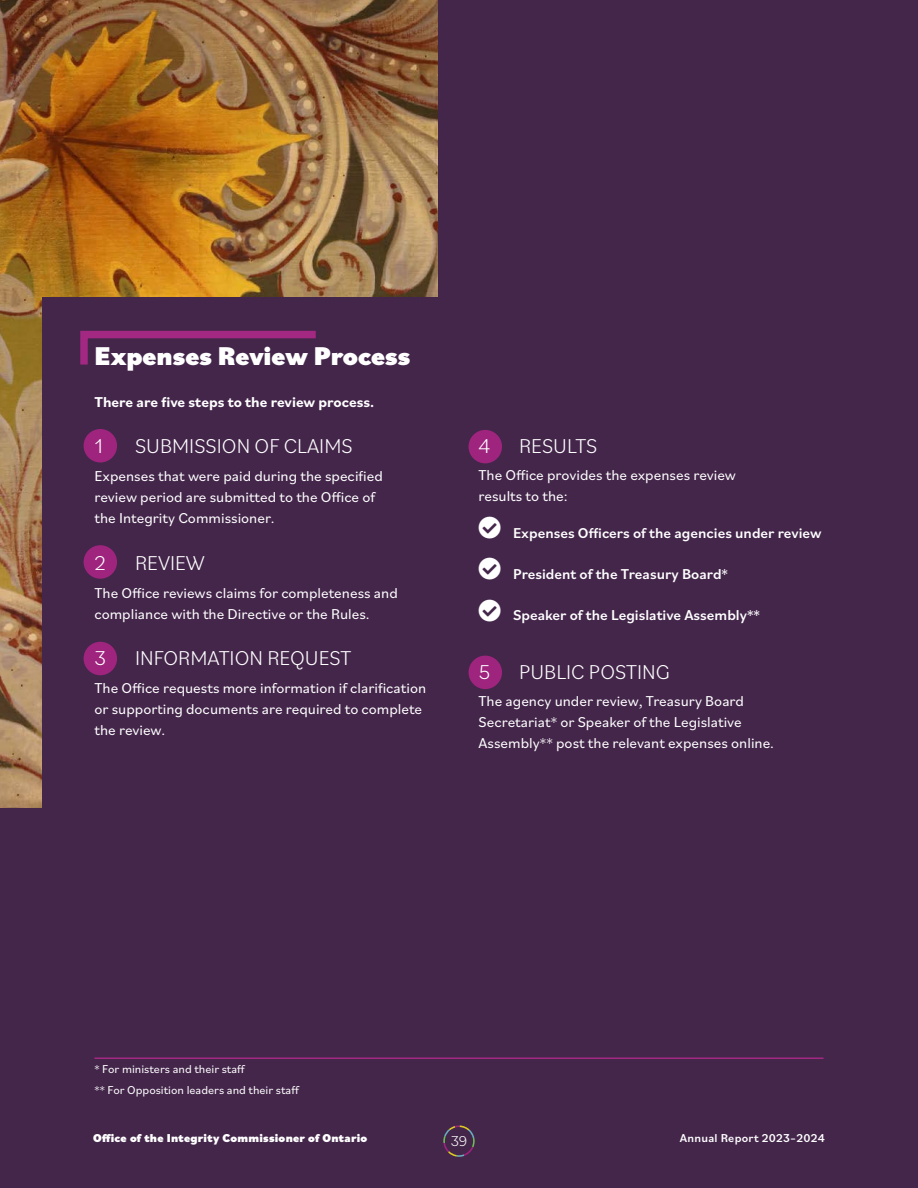
<style>
.page{position:relative;width:918px;height:1188px;background:#44264b}
.page>*{position:absolute;margin:0;border:0;box-sizing:border-box;transform-origin:0 0}
.H4_-_on_purple{font:900 27px "Bilo";color:#fff}
.t1{font:300 21px "Bilo";color:#fff}
.Body{font:15px/21px "Bilo";color:#fff}
.t2{font:500 15px "Bilo";color:#fff}
.Body_intro_para{font:700 15px "Bilo";color:#fff}
.t3{font:300 15px "Bilo";color:#fff}
.t4{font:12px/21px "Bilo";color:#fff}
.t5{font:900 12px "Bilo";letter-spacing:.02em;color:#fff}
.t6{font:500 12px "Bilo";letter-spacing:.02em;color:#fff}
</style>
<div class="page">
<img style="left:0;top:0;width:437px;height:808px">
<div style="left:42px;top:297px;width:417px;height:532px;background:#44264b"></div>
<div style="left:84px;top:429px;width:33px;height:33px;background:#9f247e;border-radius:50%"></div>
<div style="left:469px;top:430px;width:33px;height:33px;background:#9f247e;border-radius:50%"></div>
<div style="left:469px;top:656px;width:33px;height:33px;background:#9f247e;border-radius:50%"></div>
<div style="left:84px;top:545px;width:33px;height:34px;background:#9f247e;border-radius:50%"></div>
<div style="left:84px;top:642px;width:33px;height:33px;background:#9f247e;border-radius:50%"></div>
<svg style="left:80px;top:330px;width:236px;height:35px"></svg>
<hr style="left:94px;top:1058px;width:730px;height:1px;background:#a22882">
<svg style="left:443px;top:1125px;width:32px;height:32px"></svg>
<h4 class="H4_-_on_purple" style="left:94px;top:338px;width:317px">Expenses Review Process</h4>
<p class="Body_intro_para" style="left:94px;top:391px;width:281px">There are five steps to the review process.</p>
<p class="t1" style="left:94px;top:432px;width:10px">1</p>
<p class="t1" style="left:135px;top:432px;width:219px">SUBMISSION OF CLAIMS</p>
<p class="Body" style="left:94px;top:465px;width:290px">Expenses that were paid during the specified review period are submitted to the Office of the Integrity Commissioner.</p>
<p class="t1" style="left:94px;top:549px;width:13px">2</p>
<p class="t1" style="left:135px;top:549px;width:71px">REVIEW</p>
<p class="Body" style="left:94px;top:581px;width:305px">The Office reviews claims for completeness and compliance with the Directive or the Rules.</p>
<p class="t1" style="left:94px;top:644px;width:13px">3</p>
<p class="t1" style="left:135px;top:644px;width:218px">INFORMATION REQUEST</p>
<p class="Body" style="left:94px;top:677px;width:333px">The Office requests more information if clarification or supporting documents are required to complete the review.</p>
<p class="t1" style="left:478px;top:432px;width:13px">4</p>
<p class="t1" style="left:519px;top:432px;width:80px">RESULTS</p>
<p class="Body" style="left:478px;top:464px;width:259px">The Office provides the expenses review results to the:</p>
<p class="t2" style="left:513px;top:522px;width:310px">Expenses Officers of the agencies under review</p>
<p class="t2" style="left:513px;top:564px;width:217px">President of the Treasury Board*</p>
<p class="t2" style="left:513px;top:605px;width:249px">Speaker of the Legislative Assembly**</p>
<p class="t1" style="left:478px;top:657px;width:13px">5</p>
<p class="t1" style="left:519px;top:657px;width:152px">PUBLIC POSTING</p>
<p class="Body" style="left:478px;top:690px;width:297px">The agency under review, Treasury Board<br>Secretariat* or Speaker of the Legislative<br>Assembly** post the relevant expenses online.</p>
<p class="t4" style="left:94px;top:1057px;width:205px">* For ministers and their staff<br>** For Opposition leaders and their staff</p>
<p class="t5" style="left:93px;top:1129px;width:276px">Office of the Integrity Commissioner of Ontario</p>
<p class="t3" style="left:451px;top:1130px;width:18px">39</p>
<p class="t6" style="left:680px;top:1129px;width:147px">Annual Report 2023–2024</p>
</div>
